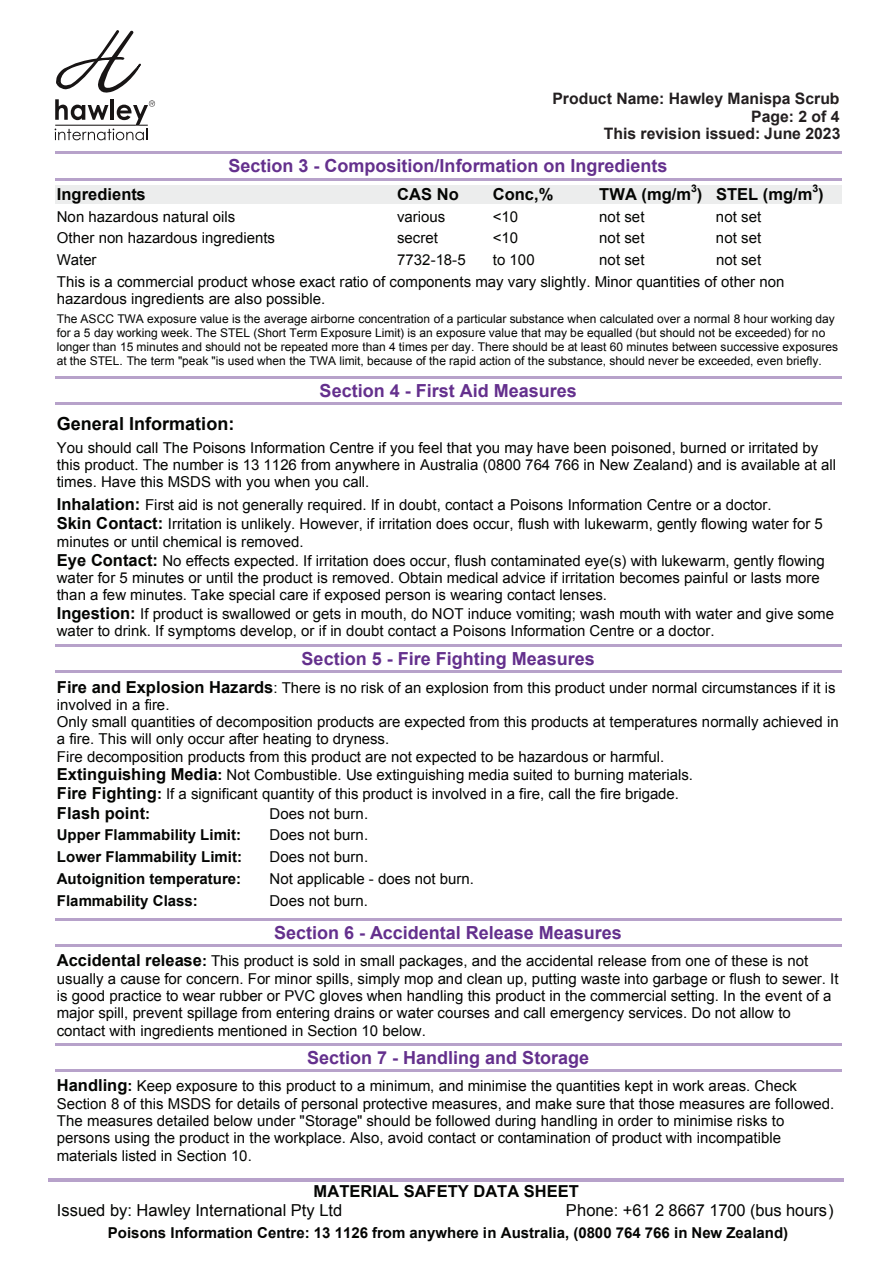
<style>
.page{position:relative;width:893px;height:1263px;background:#fff}
.page>*{position:absolute;margin:0;border:0;box-sizing:border-box;transform-origin:0 0}
.t1{font:700 18px "Arial";color:#64308d}
.t2{font:700 18px "Arial";color:#040503}
.t3{font:700 16.5px "Arial";color:#040503}
.t4{font:16.5px "Arial";letter-spacing:-.005em;color:#040503}
.t5{font:700 15.75px/17.7px "Arial";color:#231f20;text-align:right}
.t6{font:15px/17.2px "Arial";color:#040503}
.t7{font:700 15px "Arial";color:#040503}
.t8{font:12px/13.8px "Arial";letter-spacing:-.005em;color:#040503}
.t9{font:700 10.5px "Arial";color:#040503}
.s1{font-weight:700;font-size:16.5px}
.s2{font-weight:700}
.s3{font-size:15px}
</style>
<div class="page">
<svg style="left:55px;top:30px;width:100px;height:110px"></svg>
<hr style="left:48px;top:1178px;width:796px;height:4px;background:#b7a2ca">
<hr style="left:55px;top:152px;width:786px;height:2px;background:#b7a2ca">
<hr style="left:55px;top:178px;width:786px;height:2px;background:#b7a2ca">
<div style="left:55px;top:185px;width:786px;height:18px;background:#eceded"></div>
<hr style="left:55px;top:376px;width:786px;height:2px;background:#b7a2ca">
<hr style="left:55px;top:402px;width:786px;height:2px;background:#b7a2ca">
<hr style="left:55px;top:644px;width:786px;height:3px;background:#b7a2ca">
<hr style="left:55px;top:671px;width:786px;height:2px;background:#b7a2ca">
<hr style="left:55px;top:918px;width:786px;height:2px;background:#b7a2ca">
<hr style="left:55px;top:944px;width:786px;height:2px;background:#b7a2ca">
<hr style="left:55px;top:1043px;width:786px;height:2px;background:#b7a2ca">
<hr style="left:55px;top:1069px;width:786px;height:2px;background:#b7a2ca">
<p class="t5" style="left:552px;top:89px;width:289px">Product Name: Hawley Manispa Scrub<br>Page: 2 of 4<br>This revision issued: June 2023</p>
<p class="t1" style="left:228px;top:156px;width:441px">Section 3 - Composition/Information on Ingredients</p>
<p class="t9" style="left:691px;top:183px;width:7px">3</p>
<p class="t9" style="left:813px;top:183px;width:7px">3</p>
<p class="t3" style="left:57px;top:185px;width:90px">Ingredients</p>
<p class="t3" style="left:397px;top:185px;width:63px">CAS No</p>
<p class="t3" style="left:493px;top:185px;width:62px">Conc,%</p>
<p class="t3" style="left:599px;top:185px;width:226px">TWA (mg/m ) STEL (mg/m )</p>
<p class="t6" style="left:57px;top:208px;width:180px">Non hazardous natural oils</p>
<p class="t6" style="left:397px;top:208px;width:50px">various</p>
<p class="t6" style="left:493px;top:208px;width:27px">&lt;10</p>
<p class="t6" style="left:599px;top:208px;width:47px">not set</p>
<p class="t6" style="left:716px;top:208px;width:47px">not set</p>
<p class="t6" style="left:57px;top:229px;width:220px">Other non hazardous ingredients</p>
<p class="t6" style="left:397px;top:229px;width:42px">secret</p>
<p class="t6" style="left:493px;top:229px;width:27px">&lt;10</p>
<p class="t6" style="left:599px;top:229px;width:47px">not set</p>
<p class="t6" style="left:716px;top:229px;width:47px">not set</p>
<p class="t6" style="left:57px;top:251px;width:41px">Water</p>
<p class="t6" style="left:397px;top:251px;width:70px">7732-18-5</p>
<p class="t6" style="left:493px;top:251px;width:43px">to 100</p>
<p class="t6" style="left:599px;top:251px;width:47px">not set</p>
<p class="t6" style="left:57px;top:249px;width:729px;line-height:21.6px;text-indent:659px">not set<br>This is a commercial product whose exact ratio of components may vary slightly. Minor quantities of other non</p>
<p class="t6" style="left:57px;top:290px;width:270px">hazardous ingredients are also possible.</p>
<p class="t8" style="left:57px;top:312px;width:783px">The ASCC TWA exposure value is the average airborne concentration of a particular substance when calculated over a normal 8 hour working day for a 5 day working week. The STEL (Short Term Exposure Limit) is an exposure value that may be equalled (but should not be exceeded) for no longer than 15 minutes and should not be repeated more than 4 times per day. There should be at least 60 minutes between successive exposures at the STEL. The term "peak "is used when the TWA limit, because of the rapid action of the substance, should never be exceeded, even briefly.</p>
<p class="t1" style="left:320px;top:380px;width:259px">Section 4 - First Aid Measures</p>
<p class="t2" style="left:57px;top:414px;width:179px">General Information:</p>
<p class="t6" style="left:57px;top:439px;width:781px">You should call The Poisons Information Centre if you feel that you may have been poisoned, burned or irritated by this product. The number is 13 1126 from anywhere in Australia (0800 764 766 in New Zealand) and is available at all times. Have this MSDS with you when you call.</p>
<p class="t6" style="left:57px;top:496px;width:767px;line-height:18.9px"><span class="s1">Inhalation:</span> First aid is not generally required. If in doubt, contact a Poisons Information Centre or a doctor.<br><span class="s1">Skin Contact:</span> Irritation is unlikely. However, if irritation does occur, flush with lukewarm, gently flowing water for 5</p>
<p class="t6" style="left:57px;top:532px;width:770px;line-height:18.9px">minutes or until chemical is removed.<br><span class="s1">Eye Contact:</span> No effects expected. If irritation does occur, flush contaminated eye(s) with lukewarm, gently flowing</p>
<p class="t6" style="left:57px;top:569px;width:779px;line-height:17.9px">water for 5 minutes or until the product is removed. Obtain medical advice if irritation becomes painful or lasts more than a few minutes. Take special care if exposed person is wearing contact lenses.<br><span class="s1">Ingestion:</span> If product is swallowed or gets in mouth, do NOT induce vomiting; wash mouth with water and give some water to drink. If symptoms develop, or if in doubt contact a Poisons Information Centre or a doctor.</p>
<p class="t1" style="left:302px;top:648px;width:295px">Section 5 - Fire Fighting Measures</p>
<p class="t6" style="left:57px;top:678px;width:783px;line-height:17.9px"><span class="s1">Fire and Explosion Hazards</span>: There is no risk of an explosion from this product under normal circumstances if it is involved in a fire.<br>Only small quantities of decomposition products are expected from this products at temperatures normally achieved in a fire. This will only occur after heating to dryness.<br>Fire decomposition products from this product are not expected to be hazardous or harmful.<br><span class="s1">Extinguishing Media</span><span class="s2">:</span> Not Combustible. Use extinguishing media suited to burning materials.<br><span class="s1">Fire Fighting</span><span class="s2">:</span> If a significant quantity of this product is involved in a fire, call the fire brigade.</p>
<p class="t3" style="left:57px;top:803px;width:95px">Flash point<span class="s3">:</span></p>
<p class="t6" style="left:270px;top:805px;width:100px">Does not burn.</p>
<p class="t7" style="left:57px;top:827px;width:186px">Upper Flammability Limit:</p>
<p class="t6" style="left:270px;top:826px;width:100px">Does not burn.</p>
<p class="t7" style="left:57px;top:848px;width:187px">Lower Flammability Limit:</p>
<p class="t6" style="left:270px;top:848px;width:100px">Does not burn.</p>
<p class="t7" style="left:57px;top:870px;width:186px">Autoignition temperature:</p>
<p class="t6" style="left:269px;top:870px;width:206px">Not applicable - does not burn.</p>
<p class="t7" style="left:57px;top:892px;width:143px">Flammability Class:</p>
<p class="t6" style="left:269px;top:892px;width:100px">Does not burn.</p>
<p class="t1" style="left:274px;top:922px;width:349px">Section 6 - Accidental Release Measures</p>
<p class="t6" style="left:57px;top:952px;width:783px"><span class="s1">Accidental release</span><span class="s2">:</span> This product is sold in small packages, and the accidental release from one of these is not usually a cause for concern. For minor spills, simply mop and clean up, putting waste into garbage or flush to sewer. It is good practice to wear rubber or PVC gloves when handling this product in the commercial setting. In the event of a major spill, prevent spillage from entering drains or water courses and call emergency services. Do not allow to contact with ingredients mentioned in Section 10 below.</p>
<p class="t1" style="left:307px;top:1047px;width:284px">Section 7 - Handling and Storage</p>
<p class="t6" style="left:57px;top:1077px;width:779px"><span class="s1">Handling</span><span class="s2">:</span> Keep exposure to this product to a minimum, and minimise the quantities kept in work areas. Check Section 8 of this MSDS for details of personal protective measures, and make sure that those measures are followed.<br>The measures detailed below under "Storage" should be followed during handling in order to minimise risks to persons using the product in the workplace. Also, avoid contact or contamination of product with incompatible materials listed in Section 10.</p>
<p class="t3" style="left:314px;top:1182px;width:267px">MATERIAL SAFETY DATA SHEET</p>
<p class="t4" style="left:57px;top:1201px;width:287px">Issued by: Hawley International Pty Ltd</p>
<p class="t4" style="left:566px;top:1201px;width:269px">Phone: +61 2 8667 1700 (bus hours)</p>
<p class="t7" style="left:108px;top:1224px;width:682px">Poisons Information Centre: 13 1126 from anywhere in Australia, (0800 764 766 in New Zealand)</p>
</div>
